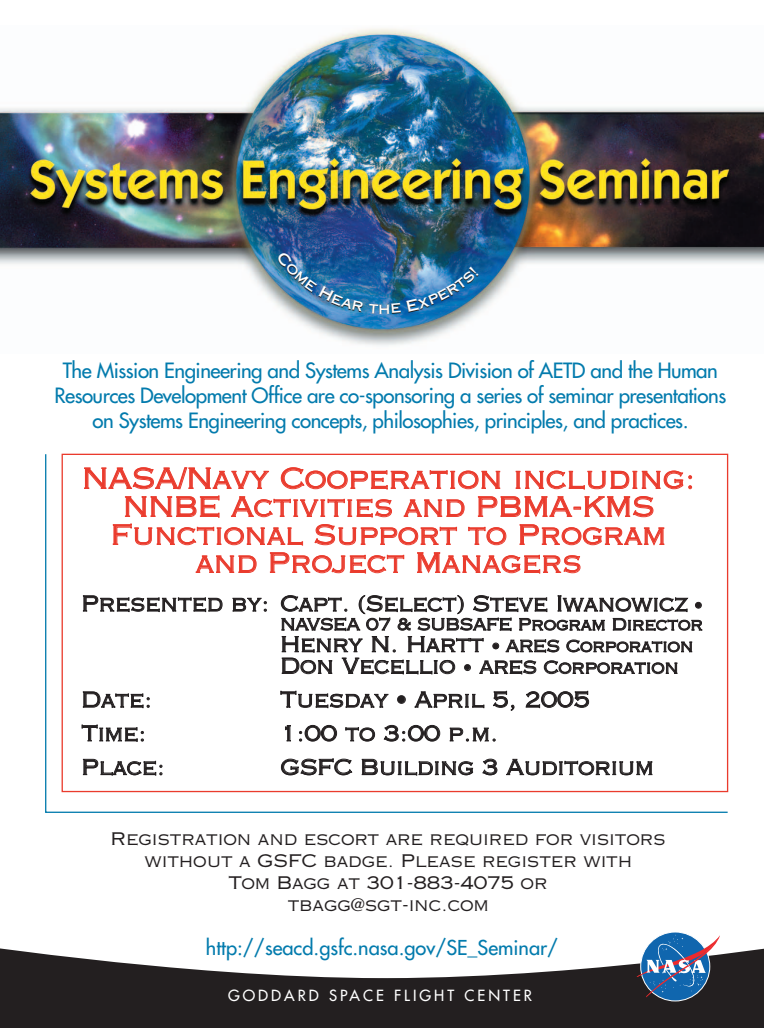
<style>
.page{position:relative;width:764px;height:1028px;background:#fff}
.page>*{position:absolute;margin:0;border:0;box-sizing:border-box;transform-origin:0 0}
.t1{font:28px "Copperplate Thirty Two AB";color:#ea3b2d}
.t2{font:27px/28px "Copperplate Thirty Two AB";color:#ea3b2d;text-align:center}
.t3{font:21px "Copperplate Thirty Two AB";letter-spacing:-.005em;color:#231f20}
.t4{font:20.5px/25px "Futura";letter-spacing:-.025em;color:#037bad;text-align:center}
.t5{font:20px "Futura";color:#037bad}
.t6{font:17.4px/22px "Copperplate Thirty Two AB";letter-spacing:-.01em;color:#231f20;text-align:center}
.t7{font:17px "Copperplate Thirty Two AB";letter-spacing:-.005em;color:#231f20}
.t8{font:16px/21.7px "Copperplate Thirty Two AB";letter-spacing:-.005em;color:#231f20}
.t9{font:15px "Futura";letter-spacing:.2em;color:#fff}
.s1{font-size:16px}
.s2{font-size:21px}
</style>
<div class="page">
<svg style="left:45px;top:453px;width:683px;height:360px"></svg>
<svg style="left:0;top:948px;width:763px;height:80px;fill:#231f20"></svg>
<img style="left:0;top:28px;width:763px;height:318px">
<svg style="left:636px;top:935px;width:83px;height:63px"></svg>
<img style="left:276px;top:250px;width:202px;height:63px">
<p class="t4" style="left:54px;top:358px;width:672px">The Mission Engineering and Systems Analysis Division of AETD and the Human<br>Resources Development Office are co-sponsoring a series of seminar presentations on Systems Engineering concepts, philosophies, principles, and practices.</p>
<h1 class="t1" style="left:82px;top:461px;width:614px">NASA/Navy Cooperation including:</h1>
<h2 class="t2" style="left:111px;top:492px;width:556px">NNBE Activities and PBMA-KMS<br>Functional Support to Program and Project Managers</h2>
<p class="t3" style="left:81px;top:591px;width:622px">Presented by: Capt. (Select) Steve Iwanowicz <span class="s1">•</span></p>
<p class="t8" style="left:280px;top:613px;width:424px">NAVSEA 07 &amp; SUBSAFE Program Director<br><span class="s2">Henry N. Hartt</span> • ARES Corporation</p>
<p class="t7" style="left:280px;top:657px;width:399px"><span class="s2">Don Vecellio</span> <span class="s1">•</span> ARES Corporation</p>
<p class="t3" style="left:81px;top:687px;width:72px">Date:</p>
<p class="t3" style="left:280px;top:687px;width:311px">Tuesday • April 5, 2005</p>
<p class="t3" style="left:81px;top:720px;width:66px">Time:</p>
<p class="t3" style="left:280px;top:720px;width:219px">1:00 to 3:00 p.m.</p>
<p class="t3" style="left:81px;top:754px;width:85px">Place:</p>
<p class="t3" style="left:280px;top:754px;width:375px">GSFC Building 3 Auditorium</p>
<p class="t6" style="left:111px;top:828px;width:556px">Registration and escort are required for visitors without a GSFC badge. Please register with<br>Tom Bagg at 301-883-4075 or<br>tbagg@sgt-inc.com</p>
<p class="t5" style="left:206px;top:934px;width:353px">http://seacd.gsfc.nasa.gov/SE_Seminar/</p>
<p class="t9" style="left:228px;top:986px;width:305px">GODDARD SPACE FLIGHT CENTER</p>
</div>
